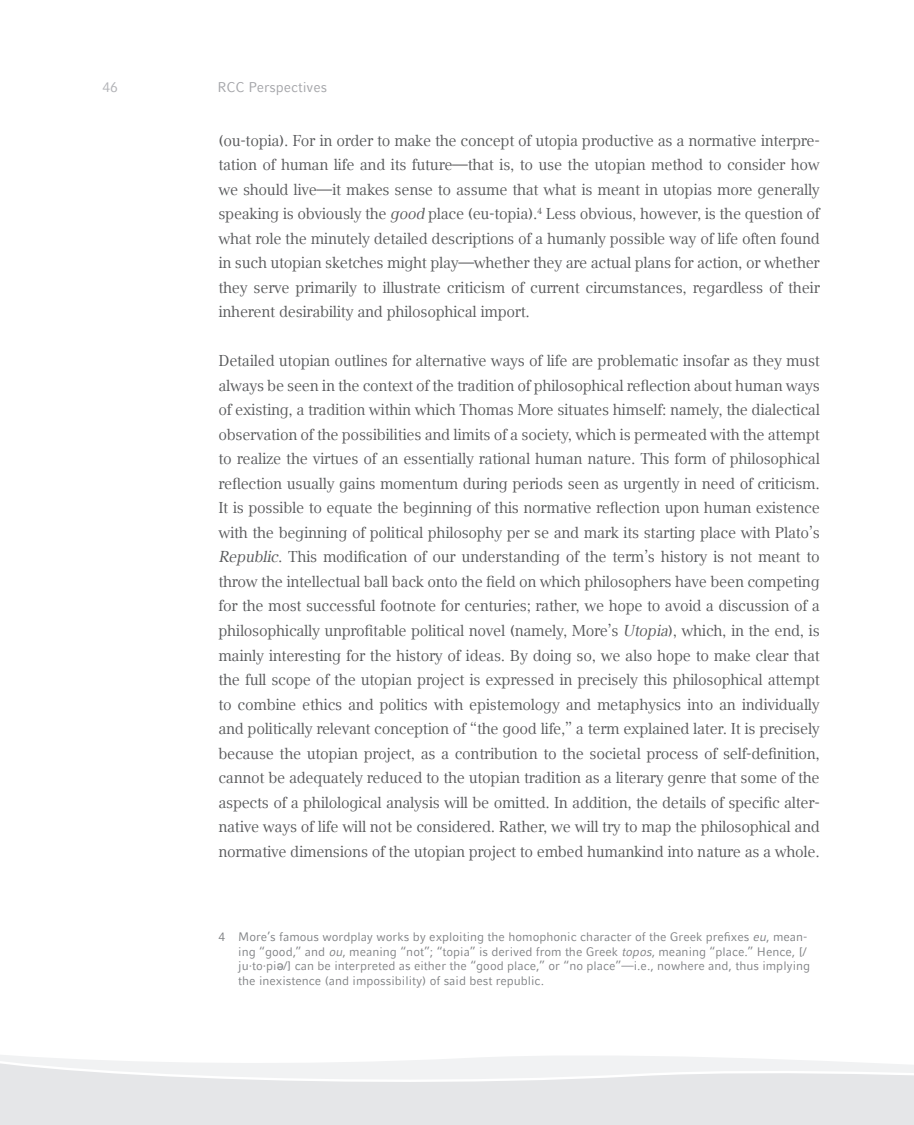
<style>
.page{position:relative;width:914px;height:1125px;background:#fff}
.page>*{position:absolute;margin:0;border:0;box-sizing:border-box;transform-origin:0 0}
.t1{font:15.75px/24.5px "LMU Compatil Text";letter-spacing:-.02em;color:#57585a;text-align:justify}
.t2{font:14px "LMU Compatil Fact";color:#a4a5a9}
.t3{font:14px "LMU Compatil Fact";color:#b2b3b7}
.t4{font:12.25px/14.7px "LMU Compatil Fact";color:#808285}
.s1{font-style:italic}
.s2{font-family:"Arial"}
</style>
<div class="page">
<svg style="left:0;top:1055px;width:913px;height:70px;fill:#e5e6e8"></svg>
<p class="t3" style="left:102px;top:79px;width:17px">46</p>
<p class="t2" style="left:217px;top:79px;width:111px">RCC Perspectives</p>
<p class="t1" style="left:218px;top:128px;width:603px">(ou-topia). For in order to make the concept of utopia productive as a normative interpre&shy;tation of human life and its future—that is, to use the utopian method to consider how we should live—it makes sense to assume that what is meant in utopias more generally speaking is obviously the <span class="s1">good</span> place (eu-topia).<sup>4</sup> Less obvious, however, is the question of what role the minutely detailed descriptions of a humanly possible way of life often found in such utopian sketches might play—whether they are actual plans for action, or whether they serve primarily to illustrate criticism of current circumstances, regardless of their inherent desirability and philosophical import.</p>
<p class="t1" style="left:218px;top:348px;width:603px">Detailed utopian outlines for alternative ways of life are problematic insofar as they must always be seen in the context of the tradition of philosophical reflection about human ways of existing, a tradition within which Thomas More situates himself: namely, the dialectical observation of the possibilities and limits of a society, which is permeated with the attempt to realize the virtues of an essentially rational human nature. This form of philosophical reflection usually gains momentum during periods seen as urgently in need of criticism.<br>It is possible to equate the beginning of this normative reflection upon human existence with the beginning of political philosophy per se and mark its starting place with Plato’s <span class="s1">Republic</span>. This modification of our understanding of the term’s history is not meant to throw the intellectual ball back onto the field on which philosophers have been competing for the most successful footnote for centuries; rather, we hope to avoid a discussion of a philosophically unprofitable political novel (namely, More’s <span class="s1">Utopia</span>), which, in the end, is mainly interesting for the history of ideas. By doing so, we also hope to make clear that the full scope of the utopian project is expressed in precisely this philosophical attempt to combine ethics and politics with epistemology and metaphysics into an individually and politically relevant conception of “the good life,” a term explained later. It is precisely because the utopian project, as a contribution to the societal process of self-definition, cannot be adequately reduced to the utopian tradition as a literary genre that some of the aspects of a philological analysis will be omitted. In addition, the details of specific alter&shy;native ways of life will not be considered. Rather, we will try to map the philosophical and normative dimensions of the utopian project to embed humankind into nature as a whole.</p>
<p class="t4" style="left:238px;top:929px;width:573px;text-indent:-20px">4 More’s famous wordplay works by exploiting the homophonic character of the Greek prefixes <span class="s1">eu</span>, mean&shy;ing “good,” and <span class="s1">ou</span>, meaning “not”; “topia” is derived from the Greek <span class="s1">topos</span>, meaning “place.” Hence, [/ ju·to·pi<span class="s2">ə</span>/] can be interpreted as either the “good place,” or “no place”—i.e., nowhere and, thus implying the inexistence (and impossibility) of said best republic.</p>
</div>
